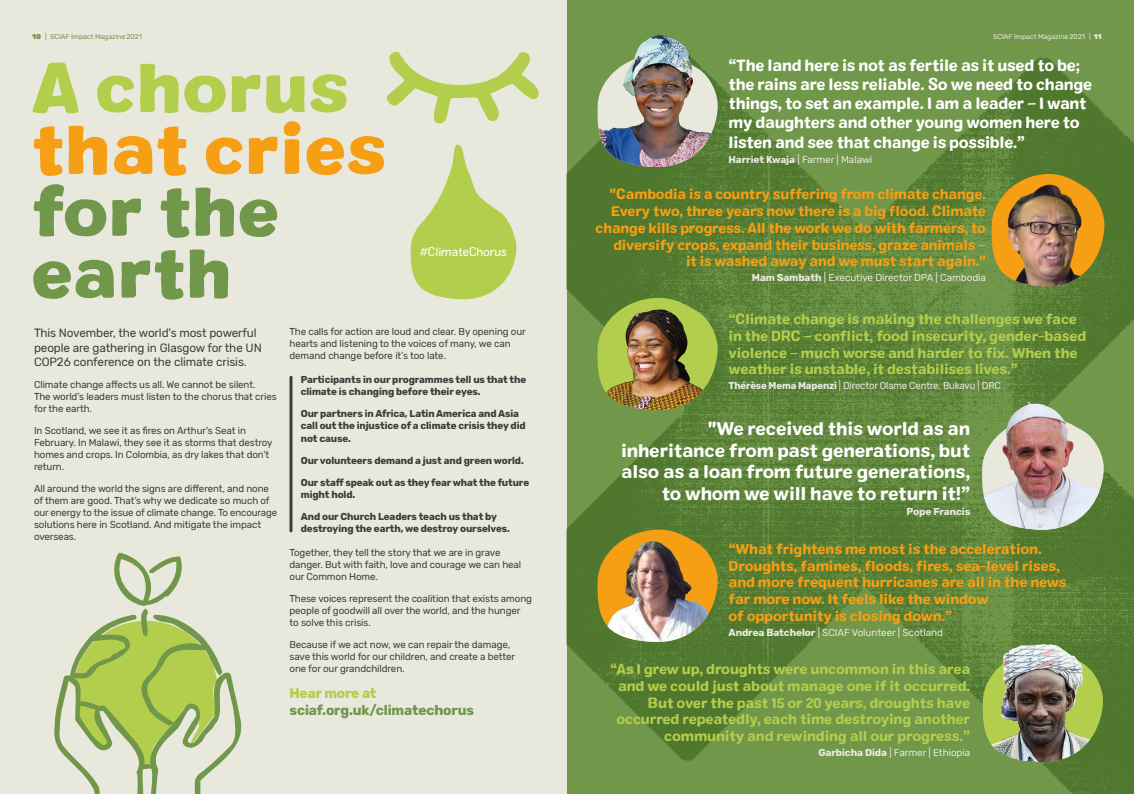
<style>
.page{position:relative;width:1134px;height:794px;background:#e9e8dd}
.page>*{position:absolute;margin:0;border:0;box-sizing:border-box;transform-origin:0 0}
.t1{font:67.4px/61.9px "Colby St Blk";color:#70974a}
.t2{font:67.4px "Colby St Blk";color:#f69f14}
.t3{font:67.4px "Colby St Blk";color:#b3ce4d}
.t4{font:18px/21.6px "Colby St Bld";letter-spacing:-.01em;color:#fff;text-align:right}
.t5{font:16px/19.2px "Colby St Bld";letter-spacing:-.015em;color:#fff}
.t6{font:14px/16.8px "Colby St Bld";letter-spacing:-.01em;color:#f69f14;text-align:right}
.t7{font:14px/16.8px "Colby St Bld";letter-spacing:-.01em;color:#b3ce4d}
.t8{font:700 14px "Rubik";letter-spacing:-.01em;color:#70974a}
.t9{font:700 14px "Rubik";letter-spacing:-.01em;color:#b3ce4d}
.t10{font:12px/14.4px "Rubik";letter-spacing:-.01em;color:#3c3c3b}
.t11{font:12px "Colby St Reg";letter-spacing:-.01em;color:#fff}
.t12{font:10px/12px "Rubik";letter-spacing:-.01em;color:#3c3c3b}
.t13{font:700 10px/12px "Rubik";letter-spacing:-.01em;color:#3c3c3b}
.t14{font:10px "Rubik";letter-spacing:-.01em;color:#e9e8dd}
.t15{font:10px "Rubik";letter-spacing:-.01em;color:#e9e8dd;scale:.96 1}
.t16{font:700 10px "Rubik";letter-spacing:-.01em;color:#e9e8dd}
.t17{font:7px "Rubik";letter-spacing:-.01em;color:#70974a}
.t18{font:7px "Rubik";letter-spacing:-.01em;color:#e9e8dd}
.s1{font-weight:900}
.s2{font-weight:700}
</style>
<div class="page">
<img style="left:567px;top:0;width:567px;height:794px">
<svg style="left:387px;top:51px;width:152px;height:73px"></svg>
<svg style="left:410px;top:144px;width:107px;height:155px"></svg>
<svg style="left:54px;top:552px;width:188px;height:242px"></svg>
<hr style="left:289px;top:377px;width:3px;height:154px;background:#3c3c3b">
<svg style="left:991px;top:173px;width:115px;height:113px;background:#ac9023"></svg>
<img style="left:1007px;top:185px;width:74px;height:101px">
<img style="left:597px;top:297px;width:122px;height:113px">
<img style="left:626px;top:309px;width:34px;height:38px">
<svg style="left:597px;top:529px;width:122px;height:113px;background:#938824"></svg>
<img style="left:607px;top:541px;width:101px;height:101px">
<svg style="left:597px;top:54px;width:122px;height:113px"></svg>
<img style="left:598px;top:55px;width:113px;height:112px">
<img style="left:600px;top:35px;width:108px;height:132px">
<svg style="left:981px;top:417px;width:124px;height:112px"></svg>
<img style="left:984px;top:417px;width:116px;height:112px">
<img style="left:985px;top:402px;width:113px;height:127px">
<svg style="left:982px;top:649px;width:123px;height:113px;background:#7a9d3e"></svg>
<img style="left:991px;top:650px;width:99px;height:112px">
<img style="left:992px;top:644px;width:97px;height:118px">
<p class="t17" style="left:32px;top:33px;width:111px"><span class="s1">10</span> | SCIAF Impact Magazine 2021</p>
<p class="t18" style="left:993px;top:33px;width:110px">SCIAF Impact Magazine 2021 | <span class="s1">11</span></p>
<h1 class="t3" style="left:31px;top:43px;width:319px">A chorus</h1>
<h1 class="t2" style="left:31px;top:104px;width:356px">that cries</h1>
<h1 class="t1" style="left:31px;top:182px;width:250px">for the earth</h1>
<h3 class="t5" style="left:729px;top:56px;width:365px">“The land here is not as fertile as it used to be; the rains are less reliable. So we need to change things, to set an example. I am a leader – I want my daughters and other young women here to listen and see that change is possible.”</h3>
<p class="t14" style="left:729px;top:153px;width:145px"><span class="s2">Harriet Kwaja</span> | Farmer | Malawi</p>
<p class="t6" style="left:596px;top:186px;width:392px">"Cambodia is a country suffering from climate change.<br>Every two, three years now there is a big flood. Climate change kills progress. All the work we do with farmers, to diversify crops, expand their business, graze animals –<br>it is washed away and we must start again."</p>
<p class="t14" style="left:752px;top:272px;width:236px"><span class="s2">Mam Sambath</span> | Executive Director DPA | Cambodia</p>
<p class="t11" style="left:420px;top:245px;width:88px">#ClimateChorus</p>
<p class="t10" style="left:34px;top:326px;width:229px">This November, the world's most powerful people are gathering in Glasgow for the UN<br>COP26 conference on the climate crisis.</p>
<p class="t12" style="left:34px;top:379px;width:244px">Climate change affects us all. We cannot be silent.<br>The world’s leaders must listen to the chorus that cries for the earth.</p>
<p class="t12" style="left:34px;top:425px;width:240px">In Scotland, we see it as fires on Arthur's Seat in February. In Malawi, they see it as storms that destroy homes and crops. In Colombia, as dry lakes that don't return.</p>
<p class="t12" style="left:34px;top:483px;width:245px">All around the world the signs are different, and none of them are good. That’s why we dedicate so much of our energy to the issue of climate change. To encourage solutions here in Scotland. And mitigate the impact overseas.</p>
<p class="t12" style="left:289px;top:326px;width:238px">The calls for action are loud and clear. By opening our hearts and listening to the voices of many, we can demand change before it’s too late.</p>
<p class="t13" style="left:301px;top:374px;width:227px">Participants in our programmes tell us that the climate is changing before their eyes.</p>
<p class="t13" style="left:301px;top:408px;width:226px">Our partners in Africa, Latin America and Asia call out the injustice of a climate crisis they did not cause.</p>
<p class="t13" style="left:301px;top:454px;width:224px">Our volunteers demand a just and green world.</p>
<p class="t13" style="left:301px;top:476px;width:230px">Our staff speak out as they fear what the future might hold.</p>
<p class="t13" style="left:301px;top:510px;width:211px">And our Church Leaders teach us that by destroying the earth, we destroy ourselves.</p>
<p class="t12" style="left:289px;top:546px;width:233px">Together, they tell the story that we are in grave danger. But with faith, love and courage we can heal our Common Home.</p>
<p class="t12" style="left:289px;top:592px;width:244px">These voices represent the coalition that exists among people of goodwill all over the world, and the hunger to solve this crisis.</p>
<p class="t12" style="left:289px;top:638px;width:227px">Because if we act now, we can repair the damage, save this world for our children, and create a better one for our grandchildren.</p>
<h3 class="t9" style="left:289px;top:685px;width:88px">Hear more at</h3>
<h3 class="t8" style="left:289px;top:702px;width:186px">sciaf.org.uk/climatechorus</h3>
<h3 class="t7" style="left:729px;top:311px;width:359px">“Climate change is making the challenges we face in the DRC – conflict, food insecurity, gender-based violence – much worse and harder to fix. When the weather is unstable, it destabilises lives.”</h3>
<p class="t15" style="left:729px;top:380px;width:285px"><span class="s2">Thérèse Mema Mapenzi</span> | Director Olame Centre, Bukavu | DRC</p>
<h2 class="t4" style="left:621px;top:418px;width:351px">"We received this world as an inheritance from past generations, but also as a loan from future generations, to whom we will have to return it!”</h2>
<p class="t16" style="left:907px;top:505px;width:65px">Pope Francis</p>
<h3 class="t6" style="left:729px;top:540px;width:339px;text-align:left">“What frightens me most is the acceleration.<br>Droughts, famines, floods, fires, sea-level rises, and more frequent hurricanes are all in the news far more now. It feels like the window<br>of opportunity is closing down.”</h3>
<p class="t14" style="left:729px;top:627px;width:216px"><span class="s2">Andrea Batchelor</span> | SCIAF Volunteer | Scotland</p>
<p class="t7" style="left:610px;top:661px;width:361px;text-align:right">“As I grew up, droughts were uncommon in this area and we could just about manage one if it occurred.<br>But over the past 15 or 20 years, droughts have occurred repeatedly, each time destroying another community and rewinding all our progress.”</p>
<p class="t14" style="left:818px;top:747px;width:153px"><span class="s2">Garbicha Dida</span> | Farmer | Ethiopia</p>
</div>
